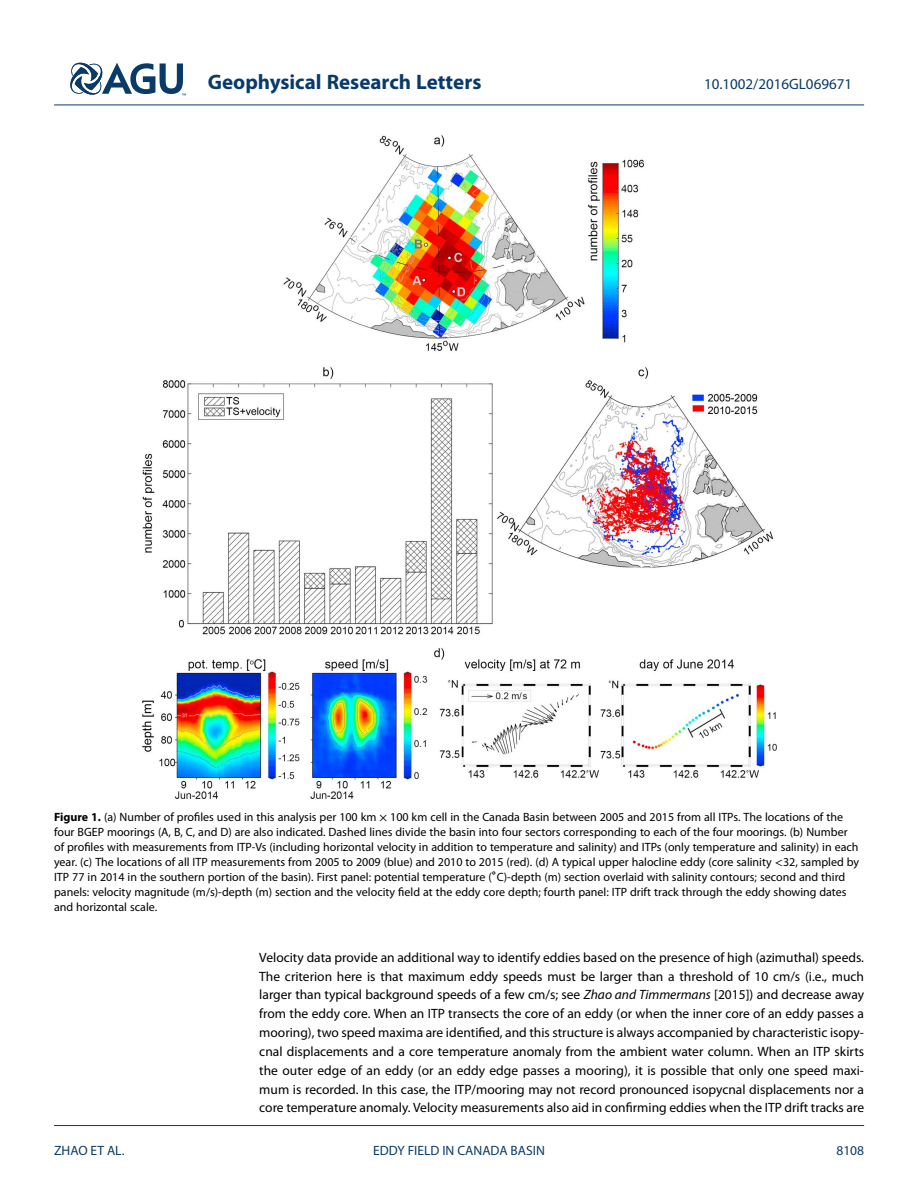
<style>
.page{position:relative;width:918px;height:1188px;background:#fff}
.page>*{position:absolute;margin:0;border:0;box-sizing:border-box;transform-origin:0 0}
.t1{font:700 21px "Myriad Pro";color:#0a3a69}
.t2{font:15px "Myriad Pro";color:#0a3a69}
.t3{font:13.5px/18.9px "Myriad Pro";color:#000;text-align:justify}
.t4{font:13.5px "Myriad Pro";color:#0a3a69}
.t5{font:12px/15px "Myriad Pro";color:#000}
.s1{font-weight:700}
.s2{font-family:"STIX Math"}
.s3{font-family:"STIX Math";font-style:italic}
.s4{font-style:italic}
</style>
<div class="page">
<svg style="left:70px;top:62px;width:116px;height:34px"></svg>
<hr style="left:54px;top:105px;width:810px;height:1px;background:#0a3a69">
<img style="left:142px;top:135px;width:635px;height:664px">
<hr style="left:54px;top:1125px;width:810px;height:1px;background:#0a3a69">
<h1 class="t1" style="left:208px;top:73px;width:275px">Geophysical Research Letters</h1>
<p class="t2" style="left:704px;top:78px;width:150px">10.1002/2016GL069671</p>
<p class="t5" style="left:54px;top:810px;width:807px"><span class="s1">Figure 1.</span> (a) Number of profiles used in this analysis per 100 km <span class="s2">×</span> 100 km cell in the Canada Basin between 2005 and 2015 from all ITPs. The locations of the four BGEP moorings (A, B, C, and D) are also indicated. Dashed lines divide the basin into four sectors corresponding to each of the four moorings. (b) Number of profiles with measurements from ITP-Vs (including horizontal velocity in addition to temperature and salinity) and ITPs (only temperature and salinity) in each year. (c) The locations of all ITP measurements from 2005 to 2009 (blue) and 2010 to 2015 (red). (d) A typical upper halocline eddy (core salinity <span class="s3">&lt;</span>32, sampled by ITP 77 in 2014 in the southern portion of the basin). First panel: potential temperature (<sup>∘</sup>C)-depth (m) section overlaid with salinity contours; second and third panels: velocity magnitude (m/s)-depth (m) section and the velocity field at the eddy core depth; fourth panel: ITP drift track through the eddy showing dates and horizontal scale.</p>
<p class="t3" style="left:259px;top:949px;width:606px">Velocity data provide an additional way to identify eddies based on the presence of high (azimuthal) speeds.<br>The criterion here is that maximum eddy speeds must be larger than a threshold of 10 cm/s (i.e., much larger than typical background speeds of a few cm/s; see <span class="s4">Zhao and Timmermans</span> [2015]) and decrease away from the eddy core. When an ITP transects the core of an eddy (or when the inner core of an eddy passes a mooring), two speed maxima are identified, and this structure is always accompanied by characteristic isopy&shy;cnal displacements and a core temperature anomaly from the ambient water column. When an ITP skirts the outer edge of an eddy (or an eddy edge passes a mooring), it is possible that only one speed maxi&shy;mum is recorded. In this case, the ITP/mooring may not record pronounced isopycnal displacements nor a core temperature anomaly. Velocity measurements also aid in confirming eddies when the ITP drift tracks are</p>
<p class="t4" style="left:54px;top:1145px;width:72px">ZHAO ET AL.</p>
<p class="t4" style="left:373px;top:1145px;width:173px">EDDY FIELD IN CANADA BASIN</p>
<p class="t4" style="left:836px;top:1145px;width:29px">8108</p>
</div>
